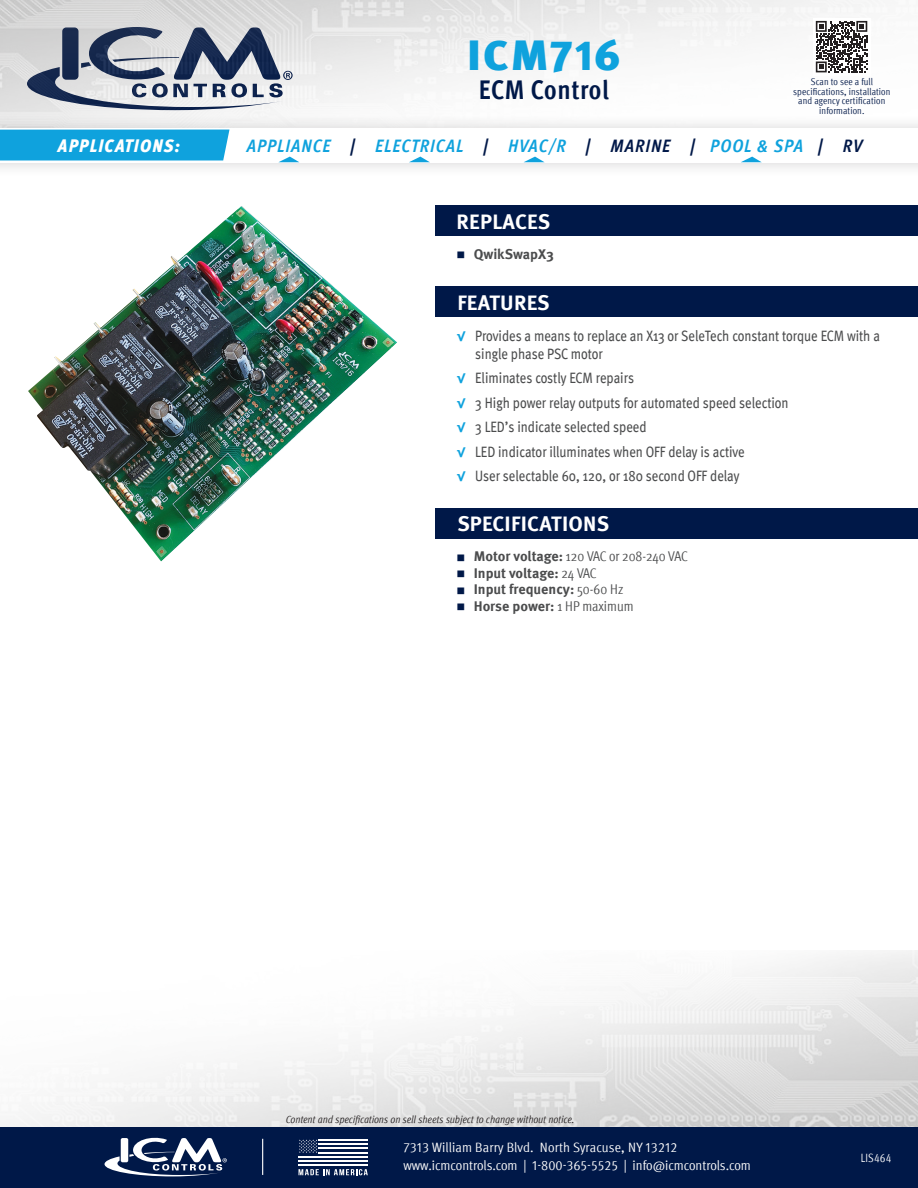
<style>
.page{position:relative;width:918px;height:1188px;background:#fff}
.page>*{position:absolute;margin:0;border:0;box-sizing:border-box;transform-origin:0 0}
.PART_NUMBER{font:900 42px "Meta Pro";letter-spacing:.045em;color:#0fa2dd;scale:1.06 1}
.PART_Description{font:700 condensed 27px "Meta Pro";letter-spacing:.015em;color:#001848}
.Heading_-section{font:700 21px "Meta Pro";letter-spacing:.01em;color:#fff}
.t1{font:italic 700 condensed 18px "Meta Pro";letter-spacing:.06em;color:#0fa2dd}
.t2{font:italic 900 condensed 18px "Meta Pro";letter-spacing:.07em;color:#fff}
.t3{font:condensed 15px/18px "Meta Pro";color:#4b4c4d}
.t4{font:700 14.1px "Meta Pro";color:#4b4c4d}
.t5{font:condensed 14.1px "Meta Pro";letter-spacing:-.005em;color:#4b4c4d}
.t6{font:condensed 13.5px "Meta Pro";color:#fff;scale:1.06 1}
.Sm_Body_Copy{font:condensed 12px "Meta Pro";letter-spacing:.01em;color:#fff;scale:.95 1}
.t7{font:italic condensed 10.5px "Meta Pro";color:#231f20}
.t8{font:condensed 9.75px/9.8px "Meta Pro";letter-spacing:.01em;color:#001848;text-align:center}
.s1{color:#001848}
.s2{font-size:9px;color:#001848}
.s3{font-weight:700;font-stretch:normal;font-size:13.5px;color:#0fa2dd}
.s4{font-weight:700;font-stretch:normal;font-size:9px;color:#001848}
.s5{font-weight:700;font-stretch:normal}
.s6{font-weight:400;font-stretch:condensed}
</style>
<div class="page">
<img style="left:4px;top:950px;width:914px;height:177px">
<div style="left:0;top:1127px;width:918px;height:61px;background:#001848"></div>
<svg style="left:105px;top:1137px;width:122px;height:39px"></svg>
<hr style="left:262px;top:1139px;width:1px;height:36px;background:#fff">
<hr style="left:299px;top:1156px;width:69px;height:2px;background:#fff">
<hr style="left:299px;top:1160px;width:69px;height:2px;background:#fff">
<hr style="left:299px;top:1164px;width:69px;height:2px;background:#fff">
<svg style="left:299px;top:1139px;width:18px;height:14px"></svg>
<hr style="left:319px;top:1139px;width:49px;height:2px;background:#fff">
<hr style="left:319px;top:1152px;width:49px;height:1px;background:#fff">
<hr style="left:319px;top:1143px;width:49px;height:2px;background:#fff">
<hr style="left:319px;top:1147px;width:49px;height:2px;background:#fff">
<svg style="left:299px;top:1169px;width:69px;height:6px"></svg>
<img style="left:0;top:0;width:878px;height:113px">
<img style="left:28px;top:206px;width:369px;height:355px">
<div style="left:436px;top:286px;width:482px;height:31px;background:#001848"></div>
<div style="left:436px;top:508px;width:482px;height:31px;background:#001848"></div>
<div style="left:436px;top:205px;width:482px;height:31px;background:#001848"></div>
<svg style="left:813px;top:18px;width:57px;height:58px"></svg>
<svg style="left:816px;top:21px;width:51px;height:51px"></svg>
<div style="left:0;top:113px;width:918px;height:66px;background:#231f20;opacity:.2"></div>
<div style="left:0;top:128px;width:918px;height:34px;background:#fff"></div>
<div style="left:0;top:130px;width:230px;height:30px;background:#0fa2dd"></div>
<svg style="left:524px;top:157px;width:20px;height:5px"></svg>
<svg style="left:279px;top:157px;width:20px;height:5px"></svg>
<svg style="left:409px;top:157px;width:21px;height:5px"></svg>
<svg style="left:741px;top:157px;width:20px;height:5px"></svg>
<p class="PART_NUMBER" style="left:467px;top:22px;width:147px">ICM716</p>
<p class="PART_Description" style="left:479px;top:69px;width:131px">ECM Control</p>
<p class="t8" style="left:793px;top:76px;width:99px">Scan to see a full specifications, installation and agency certification information.</p>
<p class="t2" style="left:58px;top:131px;width:123px">APPLICATIONS:</p>
<p class="t1" style="left:247px;top:132px;width:617px">APPLIANCE <span class="s1">|</span> ELECTRICAL <span class="s1">|</span> HVAC/R <span class="s1">| MARINE |</span> POOL &amp; SPA <span class="s1">| RV</span></p>
<p class="Heading_-section" style="left:457px;top:205px;width:95px">REPLACES</p>
<p class="t4" style="left:457px;top:243px;width:98px"><span class="s2">■</span> QwikSwapX3</p>
<p class="Heading_-section" style="left:457px;top:286px;width:94px">FEATURES</p>
<p class="t3" style="left:475px;top:325px;width:406px;text-indent:-18px"><span class="s3">√</span> Provides a means to replace an X13 or SeleTech constant torque ECM with a single phase PSC motor</p>
<p class="t3" style="left:457px;top:368px;width:178px"><span class="s3">√</span> Eliminates costly ECM repairs</p>
<p class="t3" style="left:457px;top:392px;width:333px"><span class="s3">√</span> 3 High power relay outputs for automated speed selection</p>
<p class="t3" style="left:457px;top:417px;width:191px"><span class="s3">√</span> 3 LED’s indicate selected speed</p>
<p class="t3" style="left:457px;top:441px;width:289px"><span class="s3">√</span> LED indicator illuminates when OFF delay is active</p>
<p class="t3" style="left:457px;top:466px;width:284px"><span class="s3">√</span> User selectable 60, 120, or 180 second OFF delay</p>
<p class="Heading_-section" style="left:457px;top:507px;width:153px">SPECIFICATIONS</p>
<p class="t5" style="left:457px;top:546px;width:232px"><span class="s4">■</span> <span class="s5">Motor voltage:</span> 120 VAC or 208-240 VAC</p>
<p class="t4" style="left:457px;top:562px;width:141px"><span class="s2">■</span> Input voltage: <span class="s6">24 VAC</span></p>
<p class="t4" style="left:457px;top:578px;width:168px"><span class="s2">■</span> Input frequency: <span class="s6">50-60 Hz</span></p>
<p class="t4" style="left:457px;top:595px;width:178px"><span class="s2">■</span> Horse power: <span class="s6">1 HP maximum</span></p>
<p class="t7" style="left:286px;top:1112px;width:290px">Content and specifications on sell sheets subject to change without notice.</p>
<p class="t6" style="left:403px;top:1138px;width:260px">7313 William Barry Blvd. North Syracuse, NY 13212</p>
<p class="t6" style="left:403px;top:1156px;width:329px">www.icmcontrols.com | 1-800-365-5525 | info@icmcontrols.com</p>
<p class="Sm_Body_Copy" style="left:861px;top:1149px;width:34px">LIS464</p>
</div>
